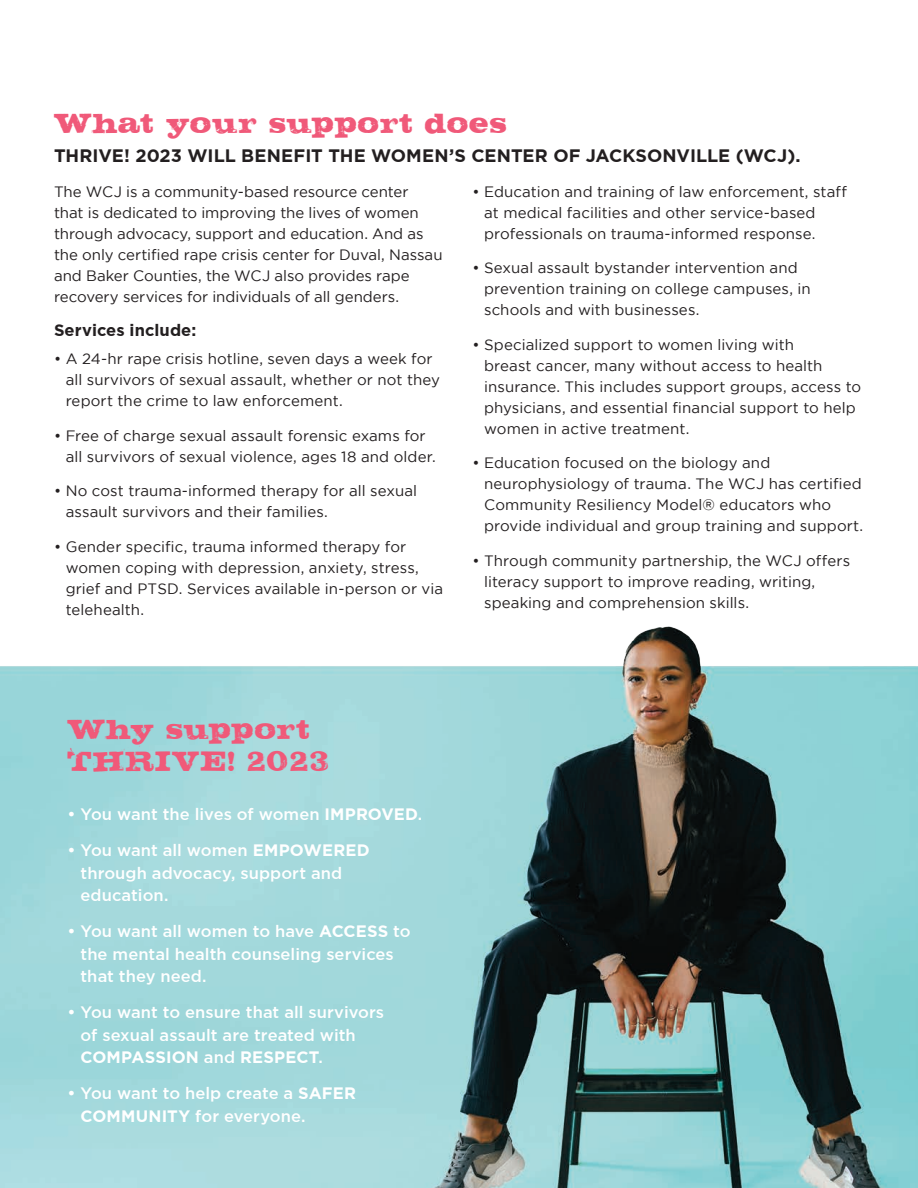
<style>
.page{position:relative;width:918px;height:1188px;background:#fff}
.page>*{position:absolute;margin:0;border:0;box-sizing:border-box;transform-origin:0 0}
.t1{font:34.5px/31.5px "STEAK";letter-spacing:.045em;color:#f05979}
.t2{font:700 18px "Gotham";color:#231f20}
.t3{font:500 16.5px/22.5px "Gotham";letter-spacing:.005em;color:#fff}
.t4{font:700 16.5px "Gotham";letter-spacing:.005em;color:#231f20}
.t5{font:15px/21px "Gotham";letter-spacing:.005em;color:#231f20}
.s1{font-weight:700}
</style>
<div class="page">
<img style="left:0;top:626px;width:918px;height:562px">
<p class="t1" style="left:54px;top:107px;width:454px">What your support does</p>
<p class="t2" style="left:54px;top:146px;width:748px">THRIVE! 2023 WILL BENEFIT THE WOMEN’S CENTER OF JACKSONVILLE (WCJ).</p>
<p class="t5" style="left:54px;top:181px;width:390px">The WCJ is a community-based resource center<br>that is dedicated to improving the lives of women through advocacy, support and education. And as the only certified rape crisis center for Duval, Nassau and Baker Counties, the WCJ also provides rape recovery services for individuals of all genders.</p>
<p class="t4" style="left:54px;top:321px;width:144px">Services include:</p>
<p class="t5" style="left:66px;top:348px;width:376px;text-indent:-12px">• A 24-hr rape crisis hotline, seven days a week for all survivors of sexual assault, whether or not they report the crime to law enforcement.</p>
<p class="t5" style="left:66px;top:425px;width:372px;text-indent:-12px">• Free of charge sexual assault forensic exams for all survivors of sexual violence, ages 18 and older.</p>
<p class="t5" style="left:66px;top:480px;width:353px;text-indent:-12px">• No cost trauma-informed therapy for all sexual assault survivors and their families.</p>
<p class="t5" style="left:66px;top:536px;width:379px;text-indent:-12px">• Gender specific, trauma informed therapy for women coping with depression, anxiety, stress, grief and PTSD. Services available in-person or via telehealth.</p>
<p class="t5" style="left:484px;top:181px;width:364px;text-indent:-12px">• Education and training of law enforcement, staff at medical facilities and other service-based professionals on trauma-informed response.</p>
<p class="t5" style="left:484px;top:257px;width:328px;text-indent:-12px">• Sexual assault bystander intervention and prevention training on college campuses, in schools and with businesses.</p>
<p class="t5" style="left:484px;top:334px;width:379px;text-indent:-12px">• Specialized support to women living with<br>breast cancer, many without access to health insurance. This includes support groups, access to physicians, and essential financial support to help women in active treatment.</p>
<p class="t5" style="left:484px;top:452px;width:381px;text-indent:-12px">• Education focused on the biology and neurophysiology of trauma. The WCJ has certified Community Resiliency Model® educators who provide individual and group training and support.</p>
<p class="t5" style="left:484px;top:550px;width:368px;text-indent:-12px">• Through community partnership, the WCJ offers literacy support to improve reading, writing, speaking and comprehension skills.</p>
<p class="t1" style="left:68px;top:713px;width:262px">Why support<br>THRIVE! 2023</p>
<p class="t3" style="left:68px;top:803px;width:356px">• You want the lives of women <span class="s1">IMPROVED</span>.</p>
<p class="t3" style="left:81px;top:839px;width:291px;text-indent:-13px">• You want all women <span class="s1">EMPOWERED </span>through advocacy, support and education.</p>
<p class="t3" style="left:81px;top:920px;width:332px;text-indent:-13px">• You want all women to have <span class="s1">ACCESS</span> to the mental health counseling services that they need.</p>
<p class="t3" style="left:81px;top:1001px;width:305px;text-indent:-13px">• You want to ensure that all survivors of sexual assault are treated with<br><span class="s1">COMPASSION</span> and <span class="s1">RESPECT</span>.</p>
<p class="t3" style="left:81px;top:1082px;width:277px;text-indent:-13px">• You want to help create a <span class="s1">SAFER<br>COMMUNITY</span> for everyone.</p>
</div>
